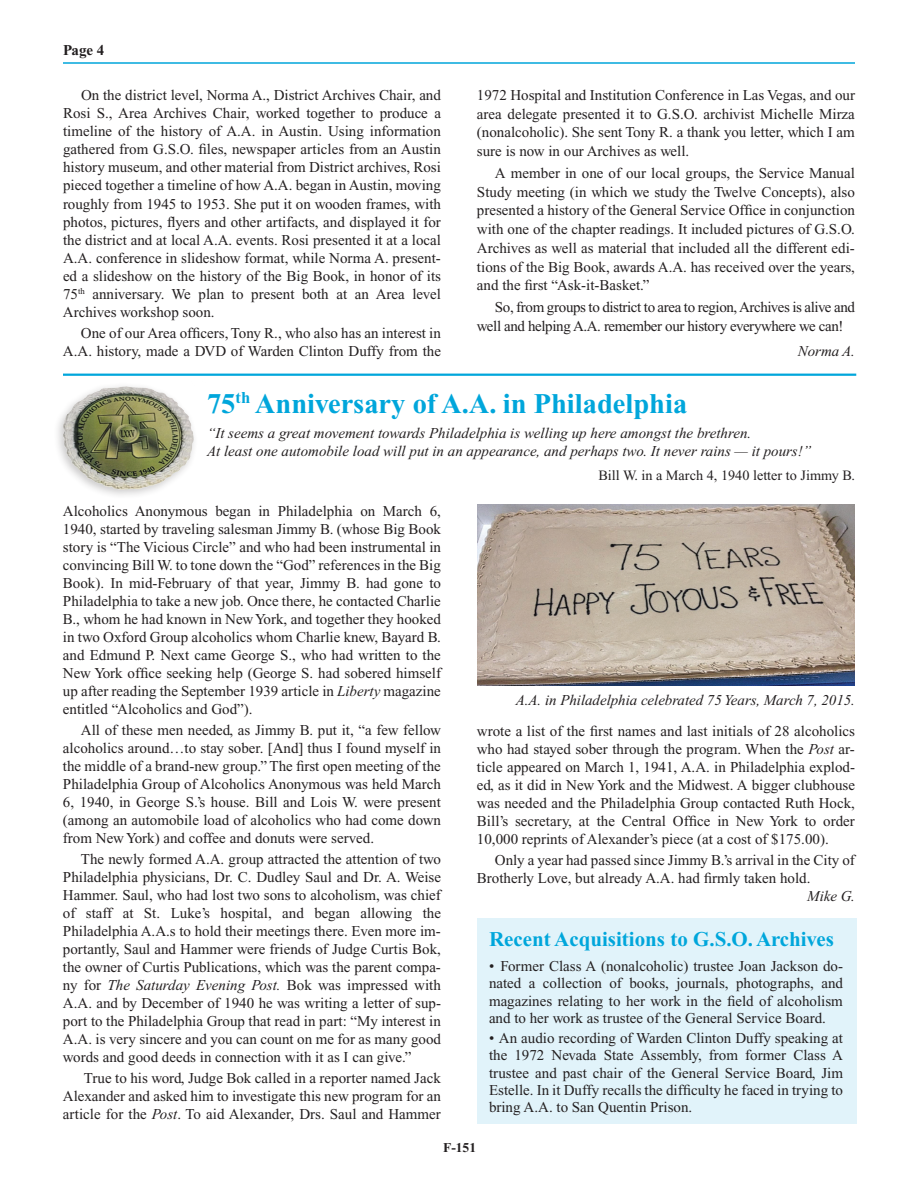
<style>
.page{position:relative;width:918px;height:1188px;background:#fff}
.page>*{position:absolute;margin:0;border:0;box-sizing:border-box;transform-origin:0 0}
.t1{font:700 28.5px "Times New Roman";color:#00a6db}
.t2{font:700 21px "Times New Roman";color:#00a6db}
.t3{font:15px/18px "Times New Roman";color:#231f20;text-align:justify}
.t4{font:italic 15px/18px "Times New Roman";color:#231f20}
.t5{font:15px/18.8px "Times New Roman";letter-spacing:-.025em;color:#231f20}
.t6{font:700 15px "Times New Roman";color:#231f20}
.t7{font:14.25px "Times New Roman";color:#231f20}
.t8{font:700 13.5px "Times New Roman";color:#231f20}
.s1{font-style:italic}
</style>
<div class="page">
<hr style="left:63px;top:62px;width:792px;height:2px;background:#00a6db">
<div style="left:477px;top:918px;width:379px;height:205px;background:#e1f3fa"></div>
<hr style="left:63px;top:374px;width:793px;height:2px;background:#00a6db">
<img style="left:58px;top:386px;width:136px;height:109px">
<img style="left:477px;top:504px;width:378px;height:181px">
<p class="t6" style="left:63px;top:41px;width:43px">Page 4</p>
<p class="t3" style="left:63px;top:86px;width:380px;text-indent:18px">On the district level, Norma A., District Archives Chair, and Rosi S., Area Archives Chair, worked together to produce a timeline of the history of A.A. in Austin. Using information gathered from G.S.O. files, newspaper articles from an Austin history museum, and other material from District archives, Rosi pieced together a timeline of how A.A. began in Austin, moving roughly from 1945 to 1953. She put it on wooden frames, with photos, pictures, flyers and other artifacts, and displayed it for the district and at local A.A. events. Rosi presented it at a local A.A. conference in slideshow format, while Norma A. present&shy;ed a slideshow on the history of the Big Book, in honor of its 75<sup>th</sup> anniversary. We plan to present both at an Area level Archives workshop soon.</p>
<p class="t3" style="left:63px;top:324px;width:380px;text-align:right">One of our Area officers, Tony R., who also has an interest in<br>A.A. history, made a DVD of Warden Clinton Duffy from the</p>
<p class="t3" style="left:477px;top:86px;width:380px;line-height:18.8px">1972 Hospital and Institution Conference in Las Vegas, and our area delegate presented it to G.S.O. archivist Michelle Mirza (nonalcoholic). She sent Tony R. a thank you letter, which I am sure is now in our Archives as well.</p>
<p class="t3" style="left:477px;top:164px;width:380px;line-height:18.8px;text-indent:18px">A member in one of our local groups, the Service Manual Study meeting (in which we study the Twelve Concepts), also presented a history of the General Service Office in conjunction with one of the chapter readings. It included pictures of G.S.O.<br>Archives as well as material that included all the different edi&shy;tions of the Big Book, awards A.A. has received over the years, and the first “Ask-it-Basket.”</p>
<p class="t5" style="left:477px;top:298px;width:379px;text-indent:18px">So, from groups to district to area to region, Archives is alive and well and helping A.A. remember our history everywhere we can!</p>
<p class="t4" style="left:798px;top:343px;width:59px">Norma A.</p>
<h1 class="t1" style="left:207px;top:387px;width:482px">75<sup>th</sup> Anniversary of A.A. in Philadelphia</h1>
<p class="t4" style="left:207px;top:424px;width:606px">“It seems a great movement towards Philadelphia is welling up here amongst the brethren.<br>At least one automobile load will put in an appearance, and perhaps two. It never rains — it pours!”</p>
<p class="t7" style="left:598px;top:468px;width:258px">Bill W. in a March 4, 1940 letter to Jimmy B.</p>
<p class="t3" style="left:63px;top:502px;width:380px">Alcoholics Anonymous began in Philadelphia on March 6, 1940, started by traveling salesman Jimmy B. (whose Big Book story is “The Vicious Circle” and who had been instrumental in convincing Bill W. to tone down the “God” references in the Big Book). In mid-February of that year, Jimmy B. had gone to Philadelphia to take a new job. Once there, he contacted Charlie B., whom he had known in New York, and together they hooked in two Oxford Group alcoholics whom Charlie knew, Bayard B. and Edmund P. Next came George S., who had written to the New York office seeking help (George S. had sobered himself up after reading the September 1939 article in <span class="s1">Liberty</span> magazine entitled “Alcoholics and God”).</p>
<p class="t3" style="left:63px;top:721px;width:380px;text-indent:18px">All of these men needed, as Jimmy B. put it, “a few fellow alcoholics around…to stay sober. [And] thus I found myself in the middle of a brand-new group.” The first open meeting of the Philadelphia Group of Alcoholics Anonymous was held March 6, 1940, in George S.’s house. Bill and Lois W. were present (among an automobile load of alcoholics who had come down from New York) and coffee and donuts were served.</p>
<p class="t3" style="left:63px;top:850px;width:380px;text-indent:18px">The newly formed A.A. group attracted the attention of two Philadelphia physicians, Dr. C. Dudley Saul and Dr. A. Weise Hammer. Saul, who had lost two sons to alcoholism, was chief of staff at St. Luke’s hospital, and began allowing the Philadelphia A.A.s to hold their meetings there. Even more im&shy;portantly, Saul and Hammer were friends of Judge Curtis Bok, the owner of Curtis Publications, which was the parent compa&shy;ny for <span class="s1">The Saturday Evening Post.</span> Bok was impressed with A.A. and by December of 1940 he was writing a letter of sup&shy;port to the Philadelphia Group that read in part: “My interest in A.A. is very sincere and you can count on me for as many good words and good deeds in connection with it as I can give.”</p>
<p class="t3" style="left:63px;top:1069px;width:379px;text-indent:21px">True to his word, Judge Bok called in a reporter named Jack Alexander and asked him to investigate this new program for an article for the <span class="s1">Post</span>. To aid Alexander, Drs. Saul and Hammer</p>
<p class="t4" style="left:516px;top:691px;width:341px">A.A. in Philadelphia celebrated 75 Years, March 7, 2015.</p>
<p class="t3" style="left:477px;top:722px;width:380px">wrote a list of the first names and last initials of 28 alcoholics who had stayed sober through the program. When the <span class="s1">Post</span> ar&shy;ticle appeared on March 1, 1941, A.A. in Philadelphia explod&shy;ed, as it did in New York and the Midwest. A bigger clubhouse was needed and the Philadelphia Group contacted Ruth Hock, Bill’s secretary, at the Central Office in New York to order 10,000 reprints of Alexander’s piece (at a cost of $175.00).</p>
<p class="t3" style="left:477px;top:851px;width:379px;text-indent:18px">Only a year had passed since Jimmy B.’s arrival in the City of<br>Brotherly Love, but already A.A. had firmly taken hold.</p>
<p class="t4" style="left:807px;top:888px;width:49px">Mike G.</p>
<h2 class="t2" style="left:489px;top:928px;width:346px">Recent Acquisitions to G.S.O. Archives</h2>
<p class="t3" style="left:489px;top:958px;width:356px;line-height:17.2px">• Former Class A (nonalcoholic) trustee Joan Jackson do&shy;nated a collection of books, journals, photographs, and magazines relating to her work in the field of alcoholism and to her work as trustee of the General Service Board.</p>
<p class="t3" style="left:489px;top:1030px;width:356px;line-height:17.2px">• An audio recording of Warden Clinton Duffy speaking at the 1972 Nevada State Assembly, from former Class A trustee and past chair of the General Service Board, Jim Estelle. In it Duffy recalls the difficulty he faced in trying to bring A.A. to San Quentin Prison.</p>
<p class="t8" style="left:443px;top:1140px;width:34px">F-151</p>
</div>
